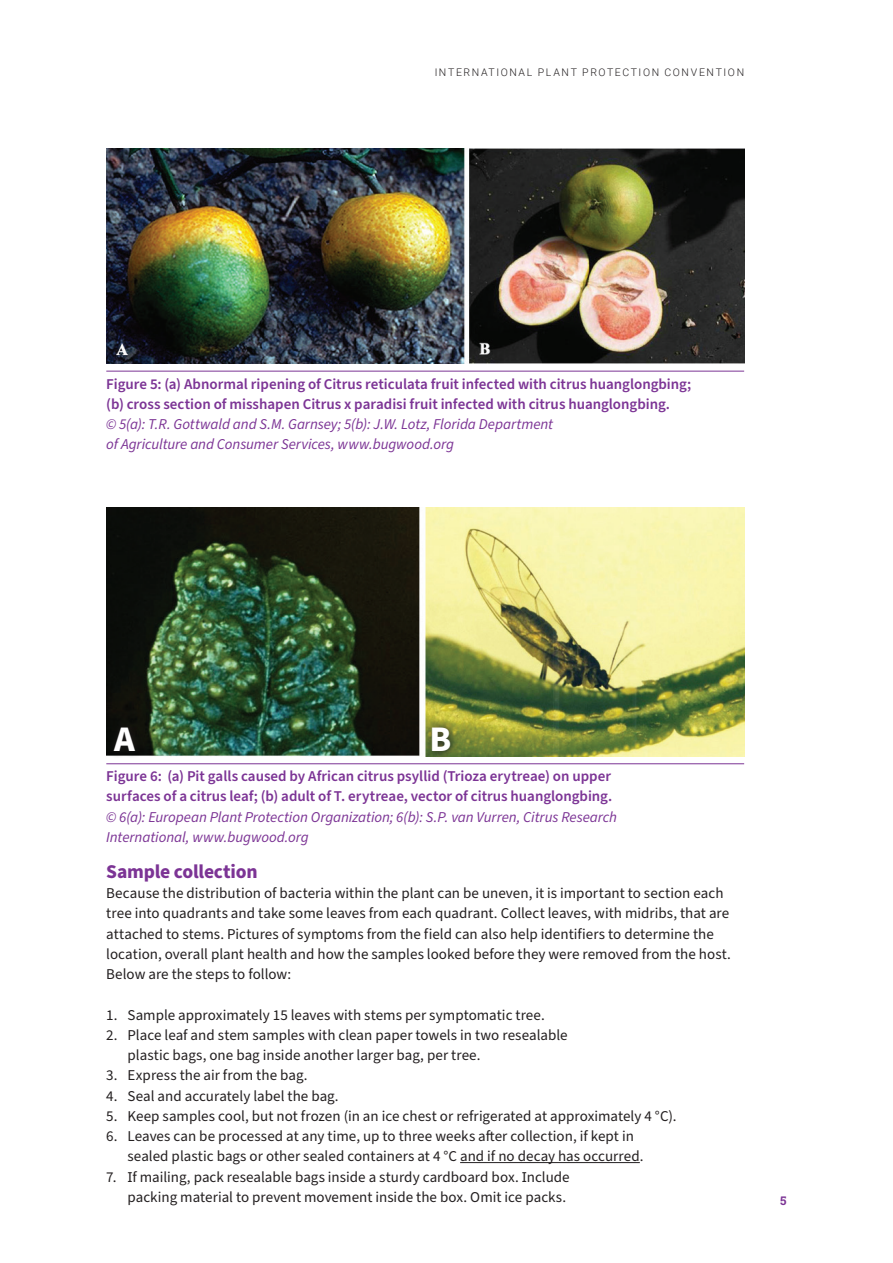
<style>
.page{position:relative;width:893px;height:1263px;background:#fff}
.page>*{position:absolute;margin:0;border:0;box-sizing:border-box;transform-origin:0 0}
.t1{font:700 36px "Source Sans Pro";color:#fff}
.t2{font:700 19.5px "Source Sans Pro";letter-spacing:-.01em;color:#7c3495}
.t3{font:15px/20.2px "Source Sans Pro";color:#231f20}
.t4{font:600 15px/20.2px "Source Sans Pro";color:#7c3495}
.t5{font:italic 15px/20.2px "Source Sans Pro";letter-spacing:-.005em;color:#7c3495}
.t6{font:700 12px "Roboto Slab";color:#7c3495}
.t7{font:300 10.5px "Roboto";letter-spacing:.155em;color:#231f20}
</style>
<div class="page">
<hr style="left:460px;top:1162px;width:180px;height:1px;background:#231f20">
<hr style="left:106px;top:371px;width:638px;height:1px;background:#7c3495">
<hr style="left:106px;top:763px;width:638px;height:1px;background:#7c3495">
<img style="left:106px;top:149px;width:638px;height:215px">
<img style="left:106px;top:507px;width:638px;height:250px">
<div style="left:107px;top:720px;width:37px;height:40px;background:#231f20;opacity:.85"></div>
<div style="left:425px;top:720px;width:34px;height:40px;background:#231f20;opacity:.85"></div>
<p class="t7" style="left:435px;top:65px;width:311px">INTERNATIONAL PLANT PROTECTION CONVENTION</p>
<p class="t4" style="left:106px;top:374px;width:587px">Figure 5: (a) Abnormal ripening of Citrus reticulata fruit infected with citrus huanglongbing; (b) cross section of misshapen Citrus x paradisi fruit infected with citrus huanglongbing.</p>
<p class="t5" style="left:106px;top:414px;width:448px">© 5(a): T.R. Gottwald and S.M. Garnsey; 5(b): J.W. Lotz, Florida Department of Agriculture and Consumer Services, www.bugwood.org</p>
<h1 class="t1" style="left:114px;top:714px;width:22px">A</h1>
<h1 class="t1" style="left:430px;top:714px;width:23px">B</h1>
<p class="t4" style="left:106px;top:766px;width:507px">Figure 6: (a) Pit galls caused by African citrus psyllid (Trioza erytreae) on upper surfaces of a citrus leaf; (b) adult of T. erytreae, vector of citrus huanglongbing.</p>
<p class="t5" style="left:106px;top:807px;width:512px">© 6(a): European Plant Protection Organization; 6(b): S.P. van Vurren, Citrus Research<br>International, www.bugwood.org</p>
<h2 class="t2" style="left:106px;top:858px;width:153px">Sample collection</h2>
<p class="t3" style="left:106px;top:883px;width:624px">Because the distribution of bacteria within the plant can be uneven, it is important to section each tree into quadrants and take some leaves from each quadrant. Collect leaves, with midribs, that are attached to stems. Pictures of symptoms from the field can also help identifiers to determine the location, overall plant health and how the samples looked before they were removed from the host.<br>Below are the steps to follow:</p>
<p class="t3" style="left:106px;top:1005px;width:438px">1. Sample approximately 15 leaves with stems per symptomatic tree.</p>
<p class="t3" style="left:128px;top:1025px;width:442px;text-indent:-21px">2. Place leaf and stem samples with clean paper towels in two resealable plastic bags, one bag inside another larger bag, per tree.</p>
<p class="t3" style="left:106px;top:1066px;width:201px">3. Express the air from the bag.</p>
<p class="t3" style="left:106px;top:1086px;width:232px">4. Seal and accurately label the bag.</p>
<p class="t3" style="left:106px;top:1106px;width:570px">5. Keep samples cool, but not frozen (in an ice chest or refrigerated at approximately 4 °C).</p>
<p class="t3" style="left:128px;top:1126px;width:516px;text-indent:-21px">6. Leaves can be processed at any time, up to three weeks after collection, if kept in sealed plastic bags or other sealed containers at 4 °C and if no decay has occurred.</p>
<p class="t3" style="left:128px;top:1167px;width:444px;text-indent:-21px">7. If mailing, pack resealable bags inside a sturdy cardboard box. Include packing material to prevent movement inside the box. Omit ice packs.</p>
<p class="t6" style="left:780px;top:1193px;width:8px">5</p>
</div>
